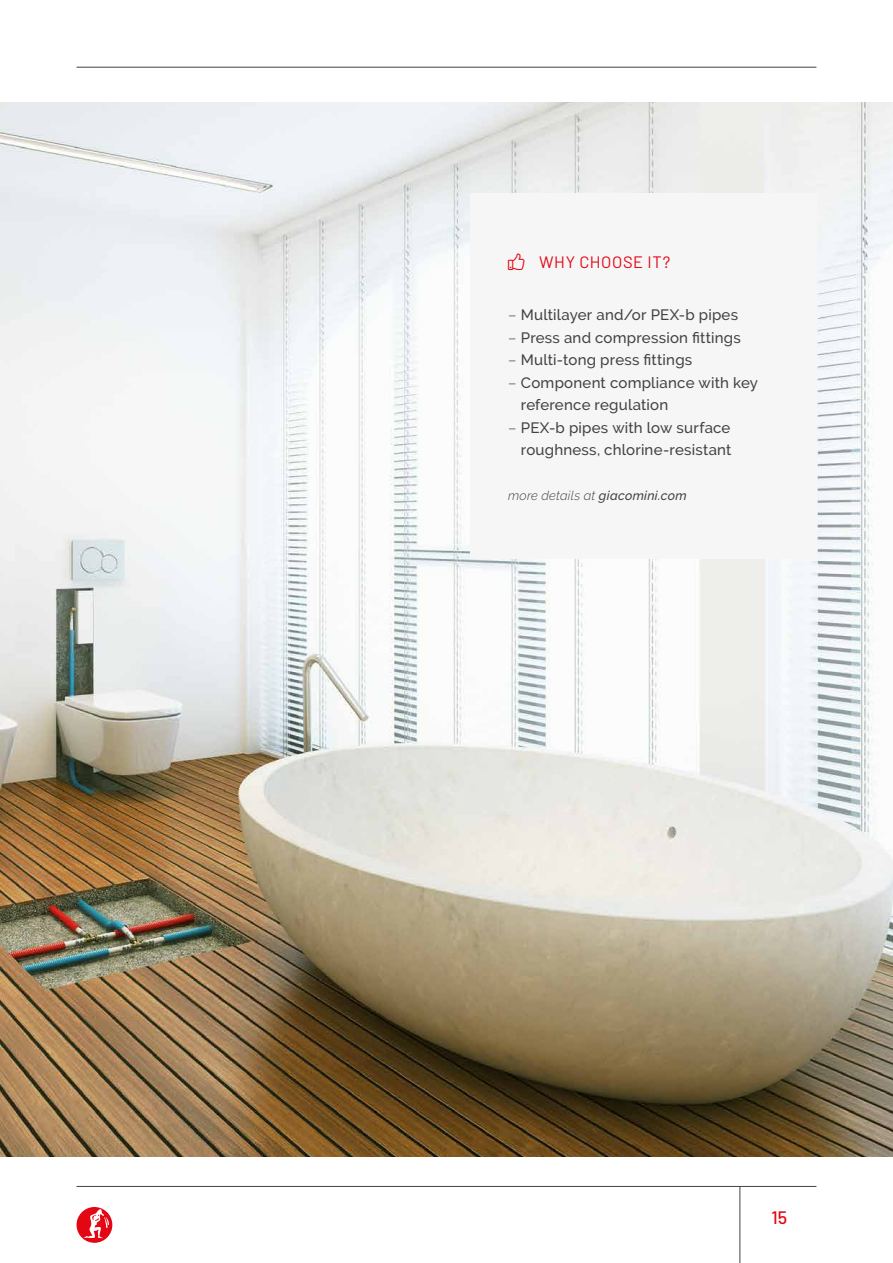
<style>
.page{position:relative;width:893px;height:1263px;background:#fff}
.page>*{position:absolute;margin:0;border:0;box-sizing:border-box;transform-origin:0 0}
.t1{font:500 18px "Barlow";color:#e30613}
.t2{font:16.5px "Barlow";letter-spacing:.035em;color:#e30613}
.t3{font:500 15px/22.5px "Raleway";letter-spacing:.015em;color:#424241}
.t4{font:italic 300 12.75px "Raleway";letter-spacing:.02em;color:#424241}
.s1{font-weight:300}
.s2{font-weight:500}
</style>
<div class="page">
<hr style="left:77px;top:67px;width:739px;height:1px;background:#424241">
<hr style="left:77px;top:1186px;width:739px;height:1px;background:#424241">
<svg style="left:76px;top:1207px;width:37px;height:36px"></svg>
<svg style="left:84px;top:1209px;width:25px;height:29px"></svg>
<hr style="left:739px;top:1186px;width:1px;height:77px;background:#424241">
<img style="left:0;top:102px;width:893px;height:1055px">
<div style="left:470px;top:193px;width:346px;height:365px;background:#f6f6f6"></div>
<p class="t2" style="left:508px;top:250px;width:164px">▼◆▲◆ WHY CHOOSE IT?</p>
<p class="t3" style="left:508px;top:304px;width:231px"><span class="s1">–</span> Multilayer and/or PEX-b pipes</p>
<p class="t3" style="left:508px;top:326px;width:234px"><span class="s1">–</span> Press and compression fittings</p>
<p class="t3" style="left:508px;top:349px;width:186px"><span class="s1">–</span> Multi-tong press fittings</p>
<p class="t3" style="left:521px;top:371px;width:239px;text-indent:-13px"><span class="s1">–</span> Component compliance with key reference regulation</p>
<p class="t3" style="left:508px;top:416px;width:225px;text-align:right"><span class="s1">–</span> PEX-b pipes with low surface roughness, chlorine-resistant</p>
<p class="t4" style="left:508px;top:488px;width:180px">more details at <span class="s2">giacomini.com</span></p>
<p class="t1" style="left:771px;top:1204px;width:17px">15</p>
</div>
